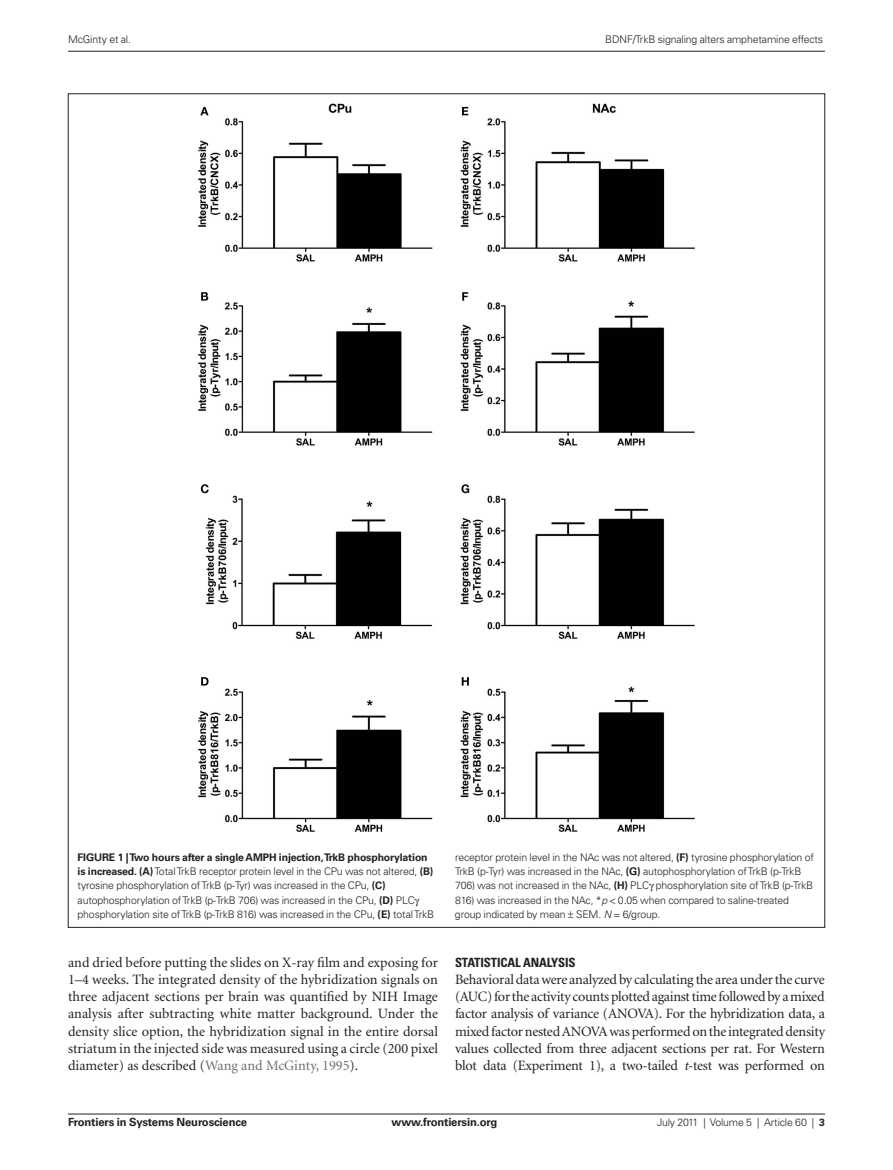
<style>
.page{position:relative;width:893px;height:1170px;background:#fff}
.page>*{position:absolute;margin:0;border:0;box-sizing:border-box;transform-origin:0 0}
.t1{font:14.25px/17.2px "Minion";letter-spacing:-.01em;color:#231f20;text-align:justify}
.t2{font:700 condensed 12.75px "Univers";letter-spacing:-.01em;color:#231f20}
.t3{font:700 11.25px "Univers";letter-spacing:-.015em;color:#231f20}
.t4{font:300 10.5px/14.2px "Univers";letter-spacing:-.015em;color:#231f20}
.s1{font-weight:700}
.s2{font-style:italic}
.s3{color:#6c6d70}
</style>
<div class="page">
<img style="left:199px;top:103px;width:495px;height:728px">
<hr style="left:68px;top:51px;width:757px;height:1px;background:#231f20">
<hr style="left:68px;top:1113px;width:757px;height:1px;background:#231f20">
<p class="t4" style="left:68px;top:32px;width:65px">McGinty et al.</p>
<p class="t4" style="left:605px;top:32px;width:219px">BDNF/TrkB signaling alters amphetamine effects</p>
<p class="t4" style="left:78px;top:850px;width:358px"><span class="s1">Figure 1 | Two hours after a single AMPH injection, TrkB phosphorylation is increased. (A)</span> Total TrkB receptor protein level in the CPu was not altered, <span class="s1">(B) </span>tyrosine phosphorylation of TrkB (p-Tyr) was increased in the CPu, <span class="s1">(C) </span>autophosphorylation of TrkB (p-TrkB 706) was increased in the CPu, <span class="s1">(D)</span> PLC phosphorylation site of TrkB (p-TrkB 816) was increased in the CPu, <span class="s1">(E)</span> total TrkB</p>
<p class="t4" style="left:455px;top:850px;width:360px">receptor protein level in the NAc was not altered, <span class="s1">(F)</span> tyrosine phosphorylation of TrkB (p-Tyr) was increased in the NAc, <span class="s1">(G)</span> autophosphorylation of TrkB (p-TrkB 706) was not increased in the NAc, <span class="s1">(H)</span> PLC phosphorylation site of TrkB (p-TrkB 816) was increased in the NAc, *<span class="s2">p</span> 0.05 when compared to saline-treated group indicated by mean SEM. <span class="s2">N</span> = 6/group.</p>
<p class="t1" style="left:68px;top:953px;width:371px">and dried before putting the slides on X-ray film and exposing for 1–4 weeks. The integrated density of the hybridization signals on three adjacent sections per brain was quantified by NIH Image analysis after subtracting white matter background. Under the density slice option, the hybridization signal in the entire dorsal striatum in the injected side was measured using a circle (200 pixel diameter) as described (<span class="s3">Wang and McGinty, 1995</span>).</p>
<p class="t2" style="left:455px;top:954px;width:122px">STATISTICAL ANALYSIS</p>
<p class="t1" style="left:455px;top:971px;width:372px">Behavioral data were analyzed by calculating the area under the curve (AUC) for the activity counts plotted against time followed by a mixed factor analysis of variance (ANOVA). For the hybridization data, a mixed factor nested ANOVA was performed on the integrated density values collected from three adjacent sections per rat. For Western blot data (Experiment 1), a two-tailed <span class="s2">t</span>-test was performed on</p>
<p class="t3" style="left:68px;top:1115px;width:181px">Frontiers in Systems Neuroscience</p>
<p class="t3" style="left:392px;top:1115px;width:107px">www.frontiersin.org</p>
<p class="t4" style="left:657px;top:1115px;width:169px">July 2011 | Volume 5 | Article 60 | <span class="s1">3</span></p>
</div>
